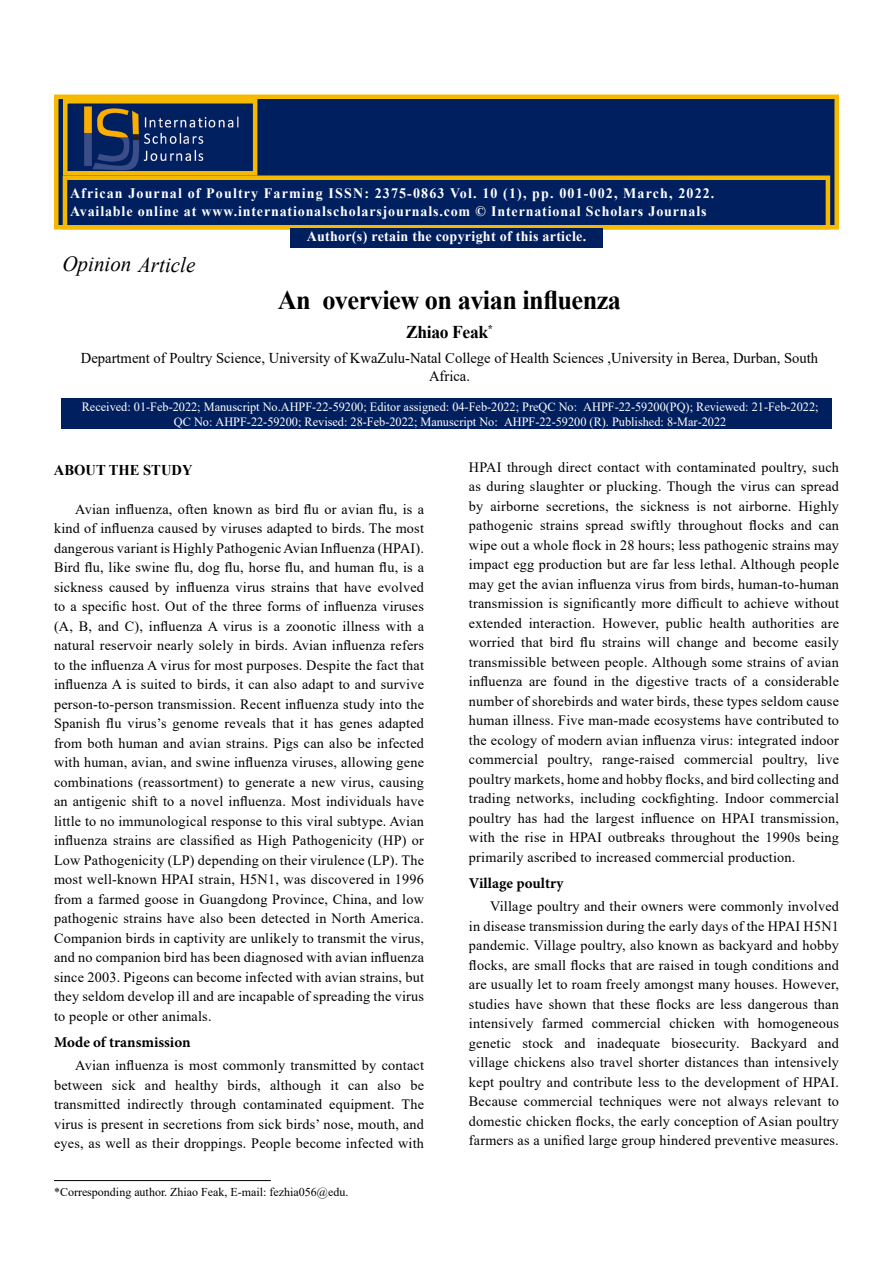
<style>
.page{position:relative;width:893px;height:1263px;background:#fff}
.page>*{position:absolute;margin:0;border:0;box-sizing:border-box;transform-origin:0 0}
.t1{font:700 27px "Times New Roman";letter-spacing:-.02em;color:#000}
.t2{font:italic 21.6px "Times New Roman";color:#000}
.t3{font:700 18px "Times New Roman";letter-spacing:-.02em;color:#000}
.t4{font:15px/18px "Times New Roman";color:#000;text-align:center}
.t5{font:700 15px "Minion Pro";color:#000}
.t6{font:700 15px "Times New Roman";color:#000}
.t7{font:700 14.4px/17.2px "Times New Roman";letter-spacing:.06em;color:#fff}
.t8{font:700 14.4px "Times New Roman";letter-spacing:.02em;color:#fff}
.t9{font:14.25px/19.5px "Times New Roman";letter-spacing:.015em;color:#000;text-align:justify}
.t10{font:12.6px/15.1px "Times New Roman";color:#fff;text-align:center}
.t11{font:12px "Times New Roman";color:#000}
</style>
<div class="page">
<div style="left:54px;top:94px;width:785px;height:136px;background:#001f5f;border:4px solid #f5ba00"></div>
<div style="left:63px;top:176px;width:767px;height:54px;background:#001f5f;border:4px solid #f5ba00"></div>
<img style="left:84px;top:106px;width:155px;height:65px">
<div style="left:63px;top:99px;width:194px;height:77px;border:4px solid #f5ba00"></div>
<div style="left:290px;top:228px;width:313px;height:20px;background:#001f5f"></div>
<div style="left:61px;top:398px;width:771px;height:31px;background:#001f5f"></div>
<hr style="left:54px;top:1180px;width:217px;height:1px;background:#000">
<p class="t7" style="left:70px;top:184px;width:646px">African Journal of Poultry Farming ISSN: 2375-0863 Vol. 10 (1), pp. 001-002, March, 2022.<br>Available online at www.internationalscholarsjournals.com © International Scholars Journals</p>
<p class="t8" style="left:307px;top:225px;width:281px">Author(s) retain the copyright of this article.</p>
<h2 class="t2" style="left:62px;top:250px;width:134px">Opinion Article</h2>
<h1 class="t1" style="left:278px;top:280px;width:345px">An overview on avian influenza</h1>
<p class="t3" style="left:406px;top:319px;width:88px">Zhiao Feak<sup>*</sup></p>
<p class="t4" style="left:81px;top:349px;width:739px">Department of Poultry Science, University of KwaZulu-Natal College of Health Sciences ,University in Berea, Durban, South<br>Africa.</p>
<p class="t10" style="left:82px;top:399px;width:738px">Received: 01-Feb-2022; Manuscript No.AHPF-22-59200; Editor assigned: 04-Feb-2022; PreQC No: AHPF-22-59200(PQ); Reviewed: 21-Feb-2022;<br>QC No: AHPF-22-59200; Revised: 28-Feb-2022; Manuscript No: AHPF-22-59200 (R). Published: 8-Mar-2022</p>
<p class="t6" style="left:54px;top:459px;width:140px">ABOUT THE STUDY</p>
<p class="t9" style="left:54px;top:499px;width:372px;text-indent:21px">Avian influenza, often known as bird flu or avian flu, is a kind of influenza caused by viruses adapted to birds. The most dangerous variant is Highly Pathogenic Avian Influenza (HPAI).<br>Bird flu, like swine flu, dog flu, horse flu, and human flu, is a sickness caused by influenza virus strains that have evolved to a specific host. Out of the three forms of influenza viruses (A, B, and C), influenza A virus is a zoonotic illness with a natural reservoir nearly solely in birds. Avian influenza refers to the influenza A virus for most purposes. Despite the fact that influenza A is suited to birds, it can also adapt to and survive person-to-person transmission. Recent influenza study into the Spanish flu virus’s genome reveals that it has genes adapted from both human and avian strains. Pigs can also be infected with human, avian, and swine influenza viruses, allowing gene combinations (reassortment) to generate a new virus, causing an antigenic shift to a novel influenza. Most individuals have little to no immunological response to this viral subtype. Avian influenza strains are classified as High Pathogenicity (HP) or Low Pathogenicity (LP) depending on their virulence (LP). The most well-known HPAI strain, H5N1, was discovered in 1996 from a farmed goose in Guangdong Province, China, and low pathogenic strains have also been detected in North America.<br>Companion birds in captivity are unlikely to transmit the virus, and no companion bird has been diagnosed with avian influenza since 2003. Pigeons can become infected with avian strains, but they seldom develop ill and are incapable of spreading the virus to people or other animals.</p>
<p class="t5" style="left:54px;top:1031px;width:138px">Mode of transmission</p>
<p class="t9" style="left:54px;top:1055px;width:372px;text-indent:21px">Avian influenza is most commonly transmitted by contact between sick and healthy birds, although it can also be transmitted indirectly through contaminated equipment. The virus is present in secretions from sick birds’ nose, mouth, and eyes, as well as their droppings. People become infected with</p>
<p class="t9" style="left:469px;top:457px;width:372px">HPAI through direct contact with contaminated poultry, such as during slaughter or plucking. Though the virus can spread by airborne secretions, the sickness is not airborne. Highly pathogenic strains spread swiftly throughout flocks and can wipe out a whole flock in 28 hours; less pathogenic strains may impact egg production but are far less lethal. Although people may get the avian influenza virus from birds, human-to-human transmission is significantly more difficult to achieve without extended interaction. However, public health authorities are worried that bird flu strains will change and become easily transmissible between people. Although some strains of avian influenza are found in the digestive tracts of a considerable number of shorebirds and water birds, these types seldom cause human illness. Five man-made ecosystems have contributed to the ecology of modern avian influenza virus: integrated indoor commercial poultry, range-raised commercial poultry, live poultry markets, home and hobby flocks, and bird collecting and trading networks, including cockfighting. Indoor commercial poultry has had the largest influence on HPAI transmission, with the rise in HPAI outbreaks throughout the 1990s being primarily ascribed to increased commercial production.</p>
<p class="t5" style="left:469px;top:872px;width:96px">Village poultry</p>
<p class="t9" style="left:469px;top:896px;width:372px;text-indent:21px">Village poultry and their owners were commonly involved in disease transmission during the early days of the HPAI H5N1 pandemic. Village poultry, also known as backyard and hobby flocks, are small flocks that are raised in tough conditions and are usually let to roam freely amongst many houses. However, studies have shown that these flocks are less dangerous than intensively farmed commercial chicken with homogeneous genetic stock and inadequate biosecurity. Backyard and village chickens also travel shorter distances than intensively kept poultry and contribute less to the development of HPAI.<br>Because commercial techniques were not always relevant to domestic chicken flocks, the early conception of Asian poultry farmers as a unified large group hindered preventive measures.</p>
<p class="t11" style="left:54px;top:1184px;width:296px">*Corresponding author. Zhiao Feak, E-mail: fezhia056@edu.</p>
</div>
